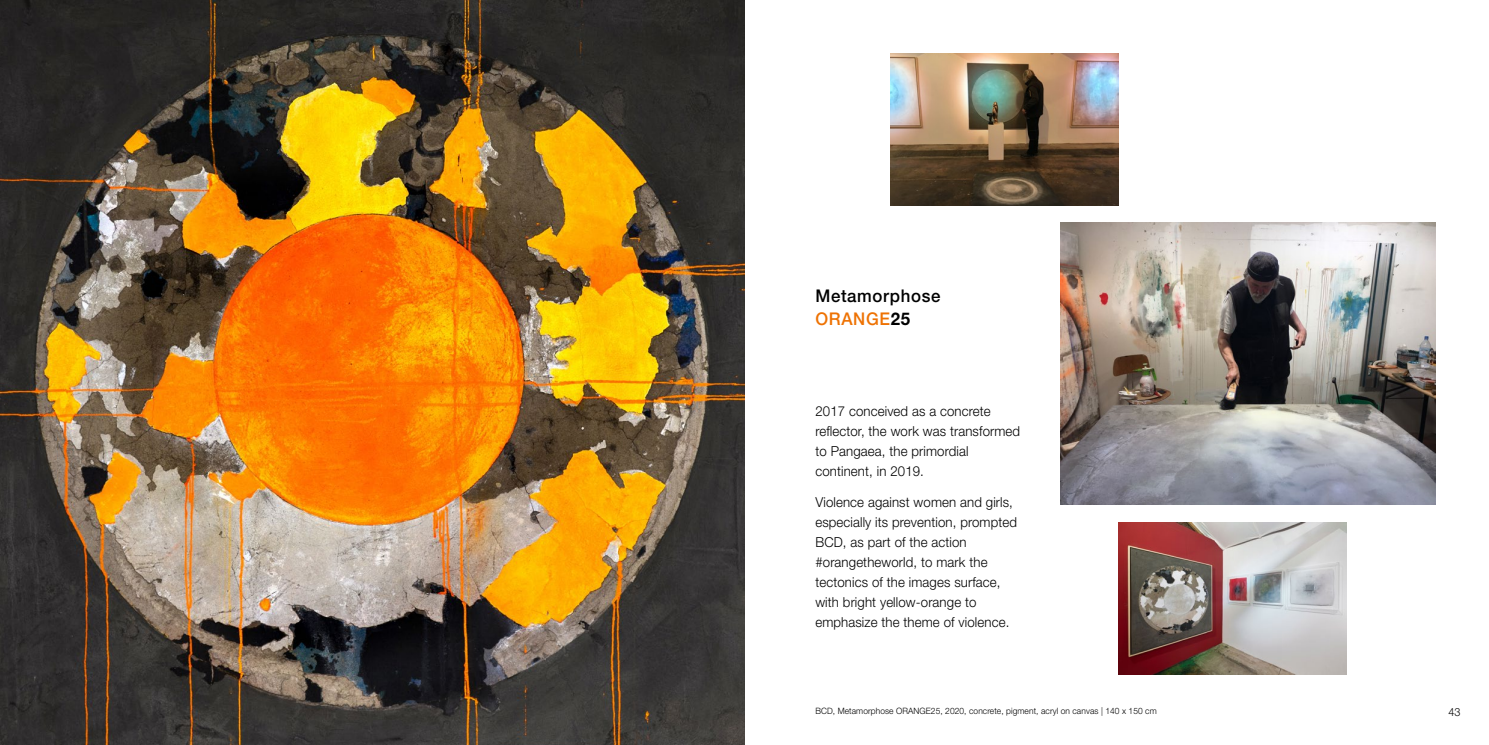
<style>
.page{position:relative;width:1489px;height:745px;background:#fff}
.page>*{position:absolute;margin:0;border:0;box-sizing:border-box;transform-origin:0 0}
.t1{font:500 17.5px/22.5px "Helvetica Neue LT Std";letter-spacing:.04em;color:#000;scale:.96 1}
.t2{font:300 13.75px/20px "Helvetica Neue LT Std";letter-spacing:.01em;color:#000;scale:.96 1}
.t3{font:300 11.25px "Helvetica Neue LT Std";color:#000;scale:.96 1}
.t4{font:300 8.75px "Helvetica Neue LT Std";letter-spacing:.01em;color:#000;scale:.96 1}
.s1{color:#ee7203}
.s2{font-weight:700}
</style>
<div class="page">
<img style="left:0;top:0;width:744px;height:744px">
<img style="left:890px;top:53px;width:228px;height:152px">
<img style="left:1060px;top:222px;width:375px;height:282px">
<img style="left:1118px;top:522px;width:227px;height:151px">
<p class="t1" style="left:815px;top:284px;width:132px">Metamorphose<br><span class="s1">ORANGE</span><span class="s2">25</span></p>
<p class="t2" style="left:815px;top:400px;width:215px">2017 conceived as a concrete reflector, the work was transformed to Pangaea, the primordial continent, in 2019.</p>
<p class="t2" style="left:815px;top:491px;width:211px">Violence against women and girls, especially its prevention, prompted<br>BCD, as part of the action #orangetheworld, to mark the tectonics of the images surface, with bright yellow-orange to emphasize the theme of violence.</p>
<p class="t4" style="left:815px;top:705px;width:357px">BCD, Metamorphose ORANGE25, 2020, concrete, pigment, acryl on canvas | 140 x 150 cm</p>
<p class="t3" style="left:1448px;top:704px;width:14px">43</p>
</div>
